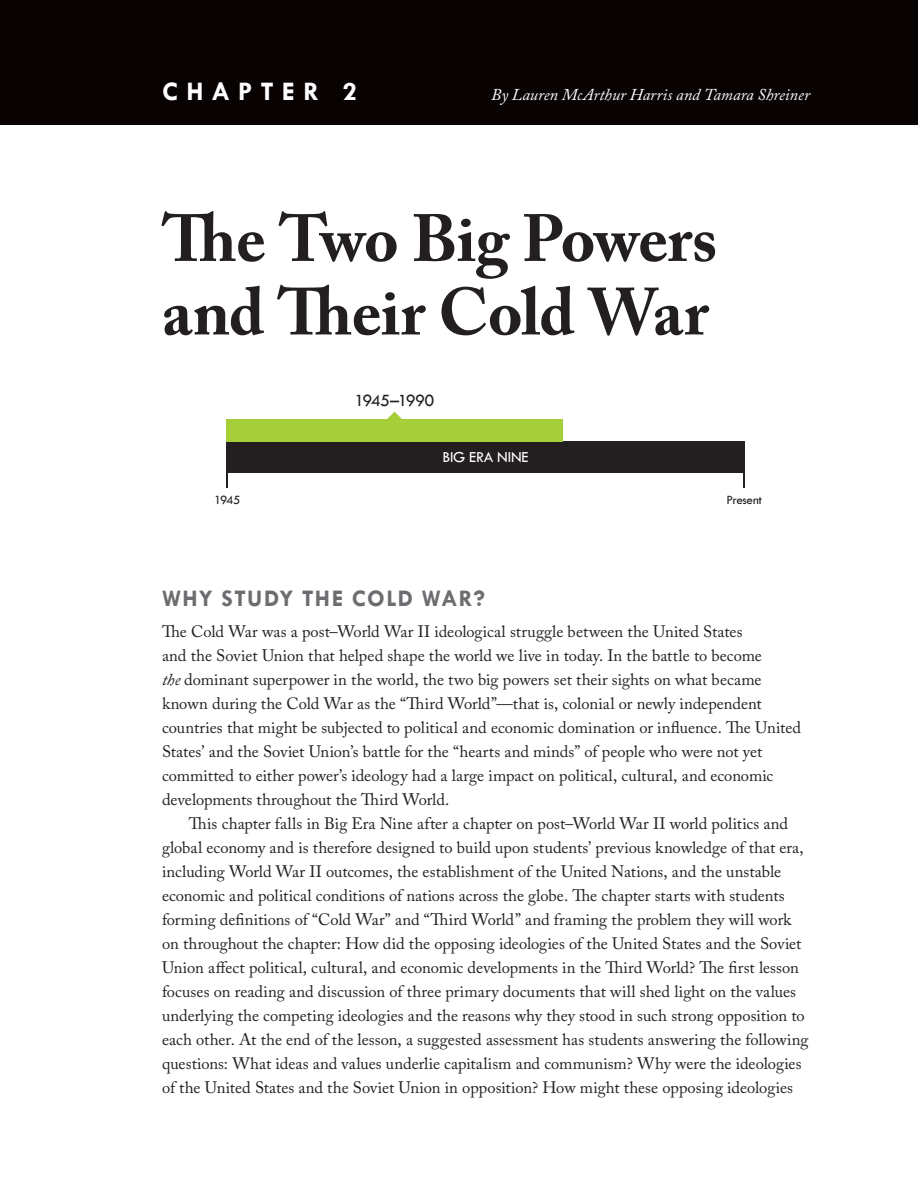
<style>
.page{position:relative;width:918px;height:1188px;background:#fff}
.page>*{position:absolute;margin:0;border:0;box-sizing:border-box;transform-origin:0 0}
.t1{font:700 66px/73.5px "Adobe Caslon Pro";letter-spacing:-.01em;color:#231f20}
.t2{font:700 27px "Tw Cen";color:#fff}
.t3{font:700 24px "Tw Cen";color:#6c6d70}
.t4{font:18px "Tw Cen";letter-spacing:-.06em;color:#231f20}
.t5{font:16.5px/24px "Adobe Caslon Pro";color:#231f20}
.t6{font:italic 16.5px "Adobe Caslon Pro";letter-spacing:.005em;color:#fff}
.t7{font:15.9px "Tw Cen";letter-spacing:-.01em;color:#fff}
.t8{font:13.2px "Tw Cen";letter-spacing:-.03em;color:#231f20}
.s1{font-style:italic}
</style>
<div class="page">
<div style="left:0;top:0;width:918px;height:125px;background:#080302"></div>
<div style="left:226px;top:441px;width:519px;height:32px;background:#231f20"></div>
<hr style="left:226px;top:441px;width:1px;height:47px;background:#231f20">
<hr style="left:743px;top:441px;width:2px;height:47px;background:#231f20">
<div style="left:226px;top:419px;width:337px;height:22px;background:#a6ce39"></div>
<svg style="left:387px;top:412px;width:15px;height:7px"></svg>
<h2 class="t2" style="left:162px;top:75px;width:24px">CHA</h2>
<h2 class="t2" style="left:238px;top:75px;width:43px">P TER</h2>
<h2 class="t2" style="left:343px;top:75px;width:16px">2</h2>
<p class="t6" style="left:491px;top:85px;width:320px">By Lauren McArthur Harris and Tamara Shreiner</p>
<h1 class="t1" style="left:162px;top:201px;width:557px">The Two Big Powers and Their Cold War</h1>
<p class="t4" style="left:355px;top:389px;width:81px">1945–1990</p>
<p class="t7" style="left:443px;top:448px;width:88px">BIG ERA NINE</p>
<p class="t8" style="left:214px;top:492px;width:28px">1945</p>
<p class="t8" style="left:727px;top:492px;width:37px">Present</p>
<h3 class="t3" style="left:162px;top:584px;width:75px">WHY STUDY</h3>
<h3 class="t3" style="left:302px;top:584px;width:15px">THE</h3>
<h3 class="t3" style="left:352px;top:584px;width:16px">COLD</h3>
<h3 class="t3" style="left:422px;top:584px;width:65px">WAR?</h3>
<p class="t5" style="left:162px;top:620px;width:641px">The Cold War was a post–World War II ideological struggle between the United States<br>and the Soviet Union that helped shape the world we live in today. In the battle to become<br><span class="s1">the</span> dominant superpower in the world, the two big powers set their sights on what became known during the Cold War as the “Third World”—that is, colonial or newly independent countries that might be subjected to political and economic domination or influence. The United States’ and the Soviet Union’s battle for the “hearts and minds” of people who were not yet committed to either power’s ideology had a large impact on political, cultural, and economic developments throughout the Third World.</p>
<p class="t5" style="left:162px;top:812px;width:648px;text-indent:27px">This chapter falls in Big Era Nine after a chapter on post–World War II world politics and global economy and is therefore designed to build upon students’ previous knowledge of that era, including World War II outcomes, the establishment of the United Nations, and the unstable economic and political conditions of nations across the globe. The chapter starts with students forming definitions of “Cold War” and “Third World” and framing the problem they will work on throughout the chapter: How did the opposing ideologies of the United States and the Soviet Union affect political, cultural, and economic developments in the Third World? The first lesson focuses on reading and discussion of three primary documents that will shed light on the values underlying the competing ideologies and the reasons why they stood in such strong opposition to each other. At the end of the lesson, a suggested assessment has students answering the following questions: What ideas and values underlie capitalism and communism? Why were the ideologies of the United States and the Soviet Union in opposition? How might these opposing ideologies</p>
</div>
